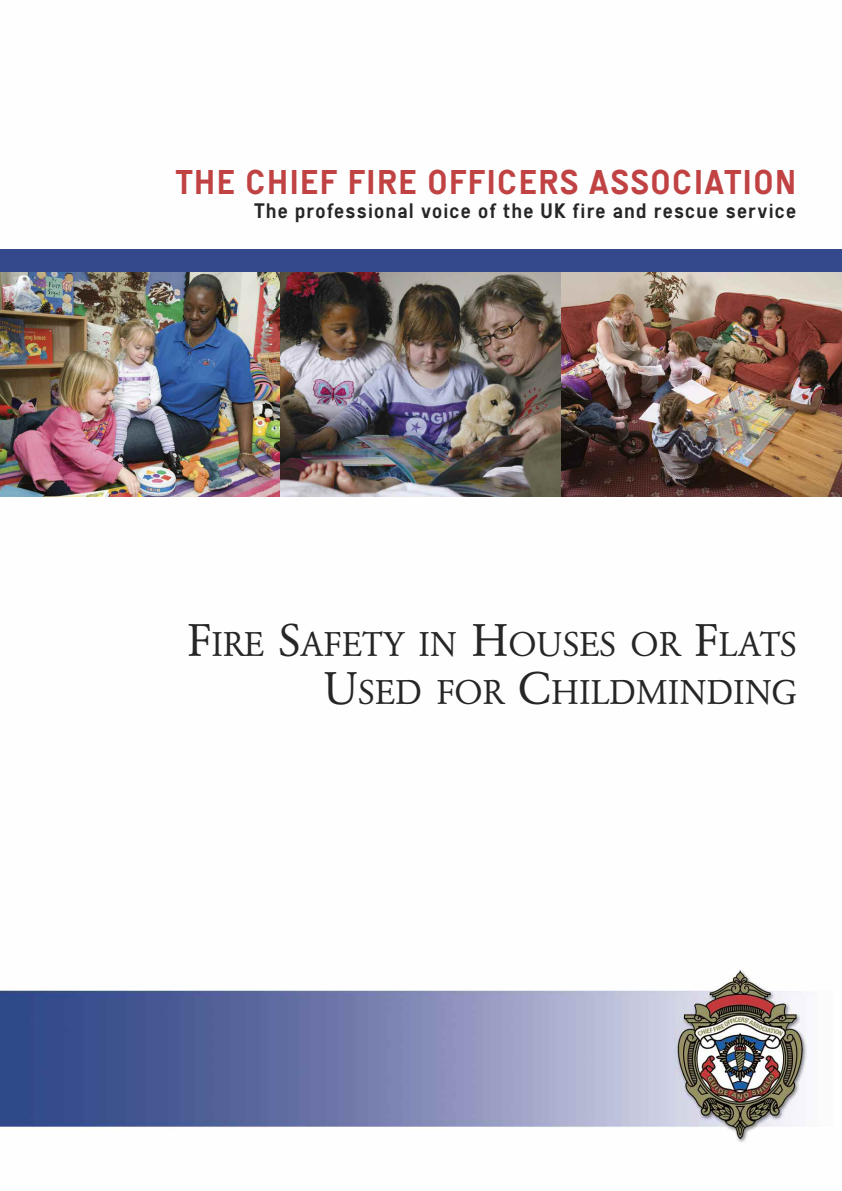
<style>
.page{position:relative;width:842px;height:1191px;background:#fff}
.page>*{position:absolute;margin:0;border:0;box-sizing:border-box;transform-origin:0 0}
.t1{font:36px/48px "URW Garamond T";color:#272627;text-align:right}
.t2{font:36px "Snv D";letter-spacing:.025em;color:#c04243}
.t3{font:22px "Snv D";letter-spacing:.025em;color:#272627}
.s1{font-size:48px}
</style>
<div class="page">
<img style="left:0;top:496px;width:842px;height:647px">
<img style="left:0;top:272px;width:281px;height:224px">
<img style="left:281px;top:272px;width:280px;height:224px">
<img style="left:561px;top:272px;width:281px;height:224px">
<div style="left:0;top:249px;width:842px;height:23px;background:#33498b"></div>
<h1 class="t2" style="left:175px;top:161px;width:623px">THE CHIEF FIRE OFFICERS ASSOCIATION</h1>
<p class="t3" style="left:254px;top:198px;width:544px">The professional voice of the UK fire and rescue service</p>
<h1 class="t1" style="left:187px;top:619px;width:611px"><span class="s1">F</span>IRE <span class="s1">S</span>AFETY IN <span class="s1">H</span>OUSES OR <span class="s1">F</span>LATS<br><span class="s1">U</span>SED FOR <span class="s1">C</span>HILDMINDING</h1>
</div>
